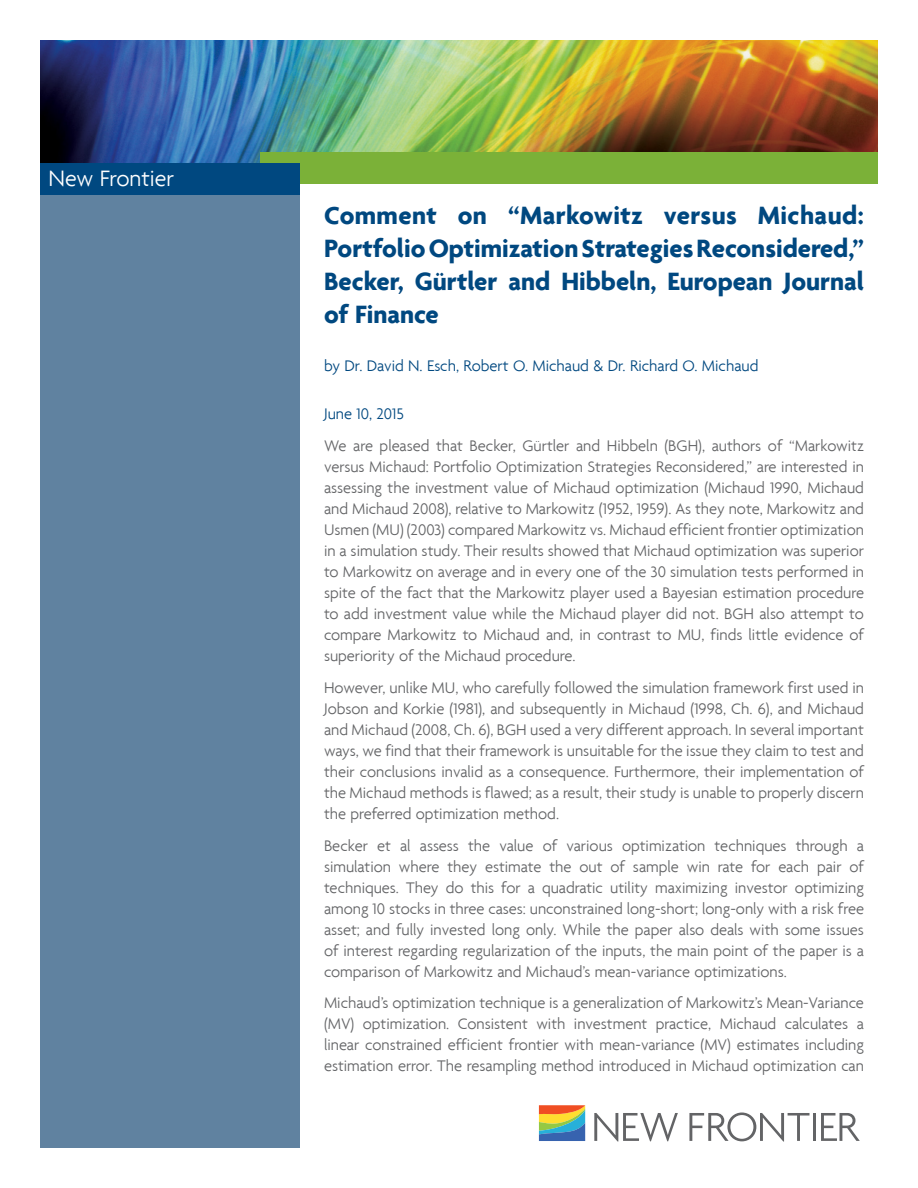
<style>
.page{position:relative;width:918px;height:1188px;background:#fff}
.page>*{position:absolute;margin:0;border:0;box-sizing:border-box;transform-origin:0 0}
.t1{font:700 27px/33px "Agenda";color:#004880;text-align:justify}
.t2{font:300 24px "Agenda";color:#fff}
.t3{font:300 16.5px/21px "Agenda";color:#636466;text-align:justify}
.t4{font:300 16.5px "Agenda";color:#004880}
</style>
<div class="page">
<div style="left:40px;top:162px;width:260px;height:986px;background:#6082a0"></div>
<svg style="left:594px;top:1113px;width:84px;height:29px"></svg>
<svg style="left:689px;top:1113px;width:121px;height:29px"></svg>
<hr style="left:813px;top:1113px;width:3px;height:28px;background:#636466">
<svg style="left:821px;top:1113px;width:39px;height:28px"></svg>
<svg style="left:539px;top:1106px;width:46px;height:35px;background:#8e9677"></svg>
<img style="left:40px;top:40px;width:838px;height:123px">
<div style="left:260px;top:152px;width:618px;height:32px;background:#7bb138"></div>
<div style="left:40px;top:163px;width:260px;height:32px;background:#004880"></div>
<h2 class="t2" style="left:48px;top:164px;width:127px">New Frontier</h2>
<h1 class="t1" style="left:324px;top:198px;width:541px">Comment on “Markowitz versus Michaud:<br>Portfolio Optimization Strategies Reconsidered,” Becker, Gürtler and Hibbeln, European Journal of Finance</h1>
<p class="t4" style="left:324px;top:356px;width:436px">by Dr. David N. Esch, Robert O. Michaud &amp; Dr. Richard O. Michaud</p>
<p class="t4" style="left:324px;top:404px;width:81px">June 10, 2015</p>
<p class="t3" style="left:324px;top:435px;width:542px">We are pleased that Becker, Gürtler and Hibbeln (BGH), authors of “Markowitz versus Michaud: Portfolio Optimization Strategies Reconsidered,” are interested in assessing the investment value of Michaud optimization (Michaud 1990, Michaud and Michaud 2008), relative to Markowitz (1952, 1959). As they note, Markowitz and Usmen (MU) (2003) compared Markowitz vs. Michaud efficient frontier optimization in a simulation study. Their results showed that Michaud optimization was superior to Markowitz on average and in every one of the 30 simulation tests performed in spite of the fact that the Markowitz player used a Bayesian estimation procedure to add investment value while the Michaud player did not. BGH also attempt to compare Markowitz to Michaud and, in contrast to MU, finds little evidence of superiority of the Michaud procedure.</p>
<p class="t3" style="left:324px;top:677px;width:542px">However, unlike MU, who carefully followed the simulation framework first used in Jobson and Korkie (1981), and subsequently in Michaud (1998, Ch. 6), and Michaud and Michaud (2008, Ch. 6), BGH used a very different approach. In several important ways, we find that their framework is unsuitable for the issue they claim to test and their conclusions invalid as a consequence. Furthermore, their implementation of the Michaud methods is flawed; as a result, their study is unable to properly discern the preferred optimization method.</p>
<p class="t3" style="left:324px;top:835px;width:542px">Becker et al assess the value of various optimization techniques through a simulation where they estimate the out of sample win rate for each pair of techniques. They do this for a quadratic utility maximizing investor optimizing among 10 stocks in three cases: unconstrained long-short; long-only with a risk free asset; and fully invested long only. While the paper also deals with some issues of interest regarding regularization of the inputs, the main point of the paper is a comparison of Markowitz and Michaud’s mean-variance optimizations.</p>
<p class="t3" style="left:324px;top:992px;width:542px">Michaud’s optimization technique is a generalization of Markowitz’s Mean-Variance (MV) optimization. Consistent with investment practice, Michaud calculates a linear constrained efficient frontier with mean-variance (MV) estimates including estimation error. The resampling method introduced in Michaud optimization can</p>
</div>
